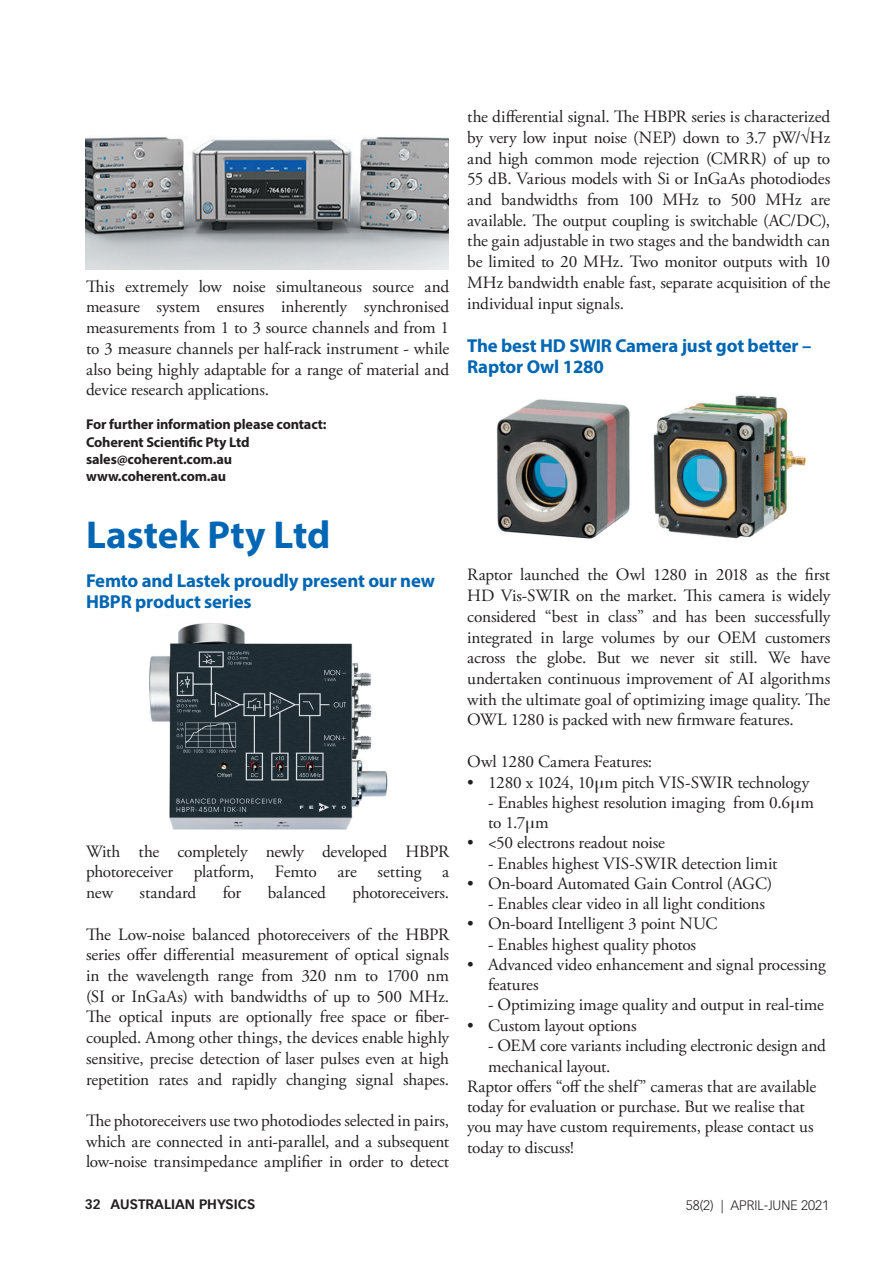
<style>
.page{position:relative;width:893px;height:1263px;background:#fff}
.page>*{position:absolute;margin:0;border:0;box-sizing:border-box;transform-origin:0 0}
.t1{font:700 39px "Myriad Pro";color:#0166b3}
.t2{font:700 18.75px/21.6px "Myriad Pro";letter-spacing:-.01em;color:#0166b3}
.t3{font:17.25px/20.7px "Adobe Garamond Pro";letter-spacing:-.01em;color:#231f20;text-align:justify}
.t4{font:700 14.25px/17.1px "Myriad Pro";letter-spacing:-.01em;color:#231f20}
.t5{font:300 13.5px "Vectora LT Pro";color:#231f20}
.t6{font:700 13.5px "Vectora LT Pro";color:#231f20}
.s1{font-family:"Didot"}
</style>
<div class="page">
<img style="left:85px;top:136px;width:363px;height:133px">
<img style="left:149px;top:623px;width:239px;height:206px">
<img style="left:496px;top:395px;width:310px;height:144px">
<p class="t3" style="left:86px;top:276px;width:365px">This extremely low noise simultaneous source and measure system ensures inherently synchronised measurements from 1 to 3 source channels and from 1 to 3 measure channels per half-rack instrument - while also being highly adaptable for a range of material and device research applications.</p>
<p class="t4" style="left:86px;top:416px;width:242px">For further information please contact:<br>Coherent Scientific Pty Ltd sales@coherent.com.au www.coherent.com.au</p>
<h1 class="t1" style="left:86px;top:509px;width:246px">Lastek Pty Ltd</h1>
<p class="t2" style="left:86px;top:569px;width:350px">Femto and Lastek proudly present our new<br>HBPR product series</p>
<p class="t3" style="left:86px;top:841px;width:365px">With the completely newly developed HBPR photoreceiver platform, Femto are setting a new</p>
<p class="t3" style="left:140px;top:883px;width:58px">standard</p>
<p class="t3" style="left:223px;top:883px;width:20px">for</p>
<p class="t3" style="left:268px;top:883px;width:60px">balanced</p>
<p class="t3" style="left:352px;top:883px;width:98px">photoreceivers.</p>
<p class="t3" style="left:86px;top:924px;width:365px">The Low-noise balanced photoreceivers of the HBPR series offer differential measurement of optical signals in the wavelength range from 320 nm to 1700 nm (SI or InGaAs) with bandwidths of up to 500 MHz.<br>The optical inputs are optionally free space or fiber&shy;coupled. Among other things, the devices enable highly sensitive, precise detection of laser pulses even at high repetition rates and rapidly changing signal shapes.</p>
<p class="t3" style="left:86px;top:1111px;width:365px">The photoreceivers use two photodiodes selected in pairs, which are connected in anti-parallel, and a subsequent low-noise transimpedance amplifier in order to detect</p>
<p class="t3" style="left:467px;top:107px;width:365px">the differential signal. The HBPR series is characterized by very low input noise (NEP) down to 3.7 pW/√Hz and high common mode rejection (CMRR) of up to 55 dB. Various models with Si or InGaAs photodiodes and bandwidths from 100 MHz to 500 MHz are available. The output coupling is switchable (AC/DC), the gain adjustable in two stages and the bandwidth can be limited to 20 MHz. Two monitor outputs with 10<br>MHz bandwidth enable fast, separate acquisition of the individual input signals.</p>
<p class="t2" style="left:467px;top:334px;width:346px">The best HD SWIR Camera just got better –<br>Raptor Owl 1280</p>
<p class="t3" style="left:467px;top:565px;width:365px">Raptor launched the Owl 1280 in 2018 as the first HD Vis-SWIR on the market. This camera is widely considered “best in class” and has been successfully integrated in large volumes by our OEM customers across the globe. But we never sit still. We have undertaken continuous improvement of AI algorithms with the ultimate goal of optimizing image quality. The OWL 1280 is packed with new firmware features.</p>
<p class="t3" style="left:467px;top:752px;width:187px">Owl 1280 Camera Features:</p>
<p class="t3" style="left:467px;top:772px;width:344px">• 1280 x 1024, 10<span class="s1">μ</span>m pitch VIS-SWIR technology</p>
<p class="t3" style="left:488px;top:793px;width:327px;line-height:20.2px">- Enables highest resolution imaging from 0.6<span class="s1">μ</span>m to 1.7<span class="s1">μ</span>m</p>
<p class="t3" style="left:467px;top:833px;width:199px">• &lt;50 electrons readout noise</p>
<p class="t3" style="left:488px;top:853px;width:291px">- Enables highest VIS-SWIR detection limit</p>
<p class="t3" style="left:467px;top:874px;width:307px">• On-board Automated Gain Control (AGC)</p>
<p class="t3" style="left:488px;top:894px;width:278px">- Enables clear video in all light conditions</p>
<p class="t3" style="left:467px;top:914px;width:252px">• On-board Intelligent 3 point NUC</p>
<p class="t3" style="left:488px;top:934px;width:210px">- Enables highest quality photos</p>
<p class="t3" style="left:488px;top:955px;width:339px;line-height:20.2px;text-indent:-21px">• Advanced video enhancement and signal processing features</p>
<p class="t3" style="left:488px;top:995px;width:337px">- Optimizing image quality and output in real-time</p>
<p class="t3" style="left:467px;top:1015px;width:171px">• Custom layout options</p>
<p class="t3" style="left:488px;top:1036px;width:339px">- OEM core variants including electronic design and</p>
<p class="t3" style="left:488px;top:1056px;width:124px">mechanical layout.</p>
<p class="t3" style="left:467px;top:1076px;width:351px">Raptor offers “off the shelf” cameras that are available</p>
<p class="t3" style="left:467px;top:1097px;width:339px">today for evaluation or purchase. But we realise that</p>
<p class="t3" style="left:467px;top:1117px;width:348px">you may have custom requirements, please contact us</p>
<p class="t3" style="left:467px;top:1137px;width:108px">today to discuss!</p>
<p class="t6" style="left:85px;top:1196px;width:172px">32 AUSTRALIAN PHYSICS</p>
<p class="t5" style="left:686px;top:1197px;width:145px">58(2) | APRIL-JUNE 2021</p>
</div>
